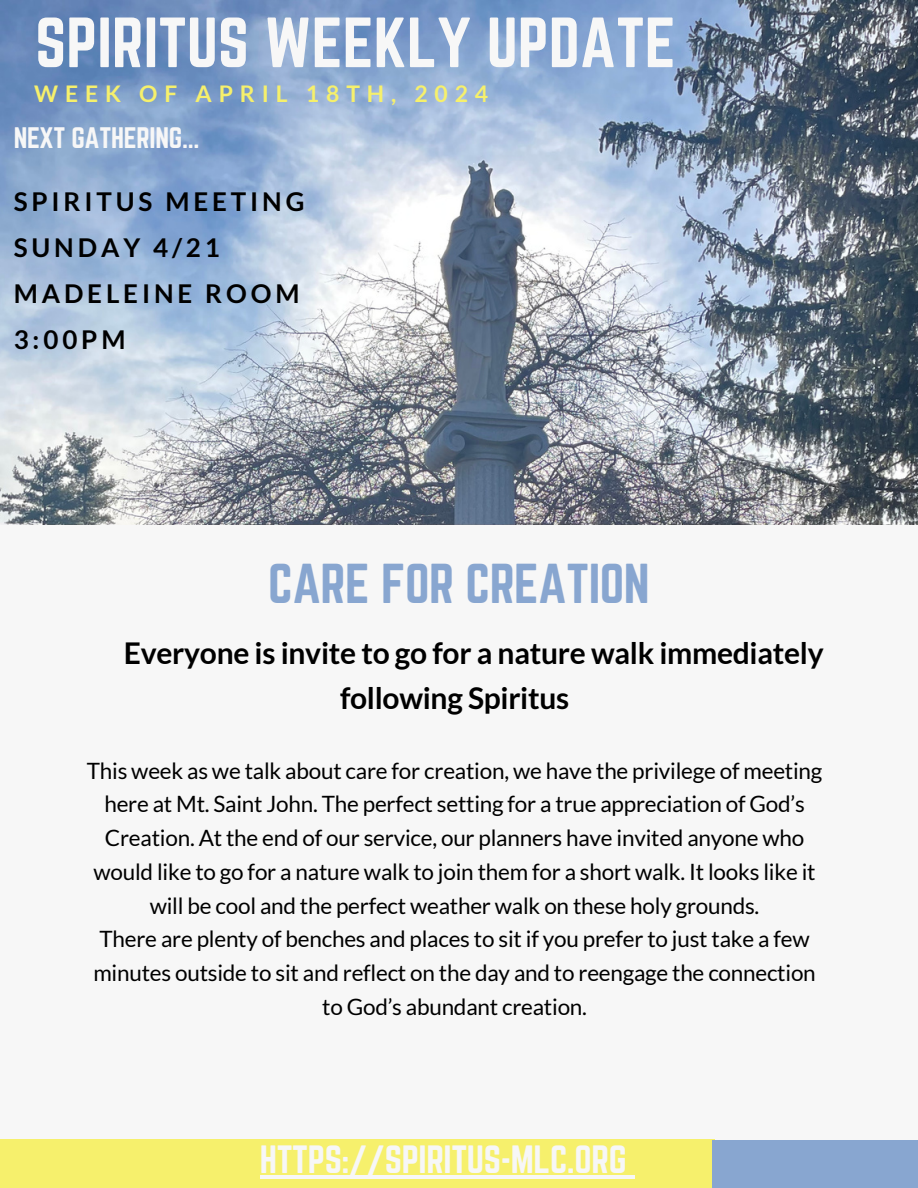
<style>
.page{position:relative;width:918px;height:1188px;background:#f7f7f7}
.page>*{position:absolute;margin:0;border:0;box-sizing:border-box;transform-origin:0 0}
.t1{font:62.1px "Norwester";color:#f7f7f7}
.t2{font:49.05px "Norwester";letter-spacing:-.01em;color:#88a6d0}
.t3{font:34.5px "Norwester";letter-spacing:-.01em;color:#f7f7f7}
.t4{font:700 30px/45px "Lato";letter-spacing:-.01em;color:#000}
.t5{font:700 25.95px/46.2px "Lato";letter-spacing:.15em;color:#000}
.t6{font:25.95px "Norwester";letter-spacing:-.01em;color:#f7f7f7}
.t7{font:700 22.95px "Lato";letter-spacing:.3em;color:#f6f06c}
.t8{font:22.5px/33.8px "Lato";letter-spacing:-.01em;color:#000;text-align:center}
</style>
<div class="page">
<img style="left:0;top:0;width:918px;height:524px">
<div style="left:0;top:1140px;width:715px;height:48px;background:#f6f06c"></div>
<div style="left:712px;top:1140px;width:206px;height:48px;background:#88a6d0"></div>
<hr style="left:260px;top:1175px;width:366px;height:4px;background:#f7f7f7">
<svg style="left:626px;top:1175px;width:9px;height:4px"></svg>
<p class="t1" style="left:35px;top:5px;width:642px">SPIRITUS WEEKLY UPDATE</p>
<p class="t7" style="left:34px;top:79px;width:456px">WEEK OF APRIL 18TH, 2024</p>
<h6 class="t6" style="left:14px;top:122px;width:187px">NEXT GATHERING...</h6>
<p class="t5" style="left:14px;top:178px;width:292px">SPIRITUS MEETING<br>SUNDAY 4/21<br>MADELEINE ROOM<br>3:00PM</p>
<h1 class="t2" style="left:268px;top:554px;width:383px">CARE FOR CREATION</h1>
<p class="t4" style="left:340px;top:630px;width:485px;text-indent:-216px">Everyone is invite to go for a nature walk immediately following Spiritus</p>
<h2 class="t8" style="left:87px;top:753px;width:737px">This week as we talk about care for creation, we have the privilege of meeting here at Mt. Saint John. The perfect setting for a true appreciation of God’s Creation. At the end of our service, our planners have invited anyone who would like to go for a nature walk to join them for a short walk. It looks like it will be cool and the perfect weather walk on these holy grounds.</h2>
<h4 class="t8" style="left:93px;top:922px;width:724px">There are plenty of benches and places to sit if you prefer to just take a few minutes outside to sit and reflect on the day and to reengage the connection to God’s abundant creation.</h4>
<h5 class="t3" style="left:260px;top:1138px;width:368px">HTTPS://SPIRITUS-MLC.ORG</h5>
</div>
